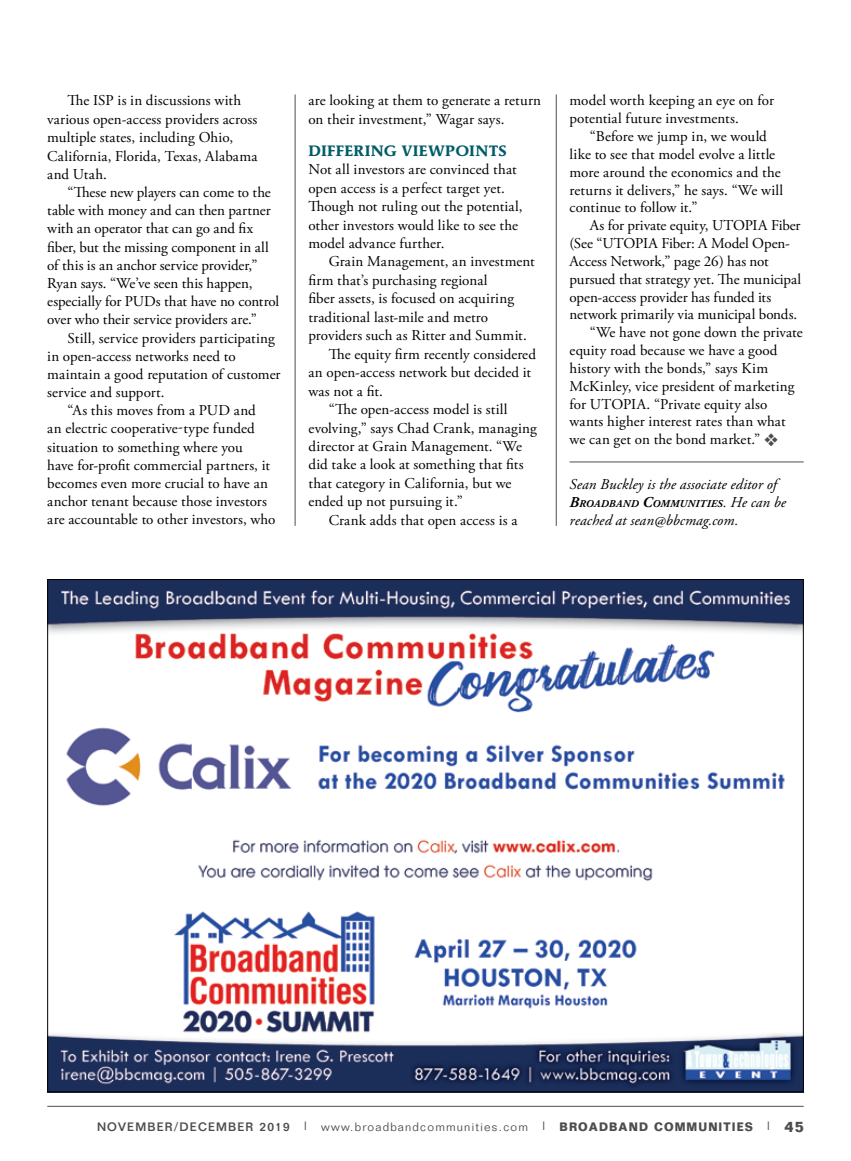
<style>
.page{position:relative;width:851px;height:1161px;background:#fff}
.page>*{position:absolute;margin:0;border:0;box-sizing:border-box;transform-origin:0 0}
.t1{font:15px/18.1px "Adobe Garamond Pro";letter-spacing:.005em;color:#000}
.t2{font:italic 15px "Adobe Garamond Pro";letter-spacing:.005em;color:#000}
.t3{font:700 15px "AT Mendoza Roman";letter-spacing:.015em;color:#005c68}
.t4{font:300 12px "Folio";letter-spacing:.1em;color:#4d4d4f}
.t5{font:italic 700 10.5px "Adobe Garamond Pro";letter-spacing:.025em;color:#000}
.s1{color:#4d4d4f}
.s2{font-size:15px}
.s3{font-weight:400;font-size:15px}
.s4{font-weight:500}
.s5{font-weight:700}
.s6{font-weight:700;font-size:15px}
</style>
<div class="page">
<hr style="left:47px;top:1106px;width:756px;height:1px;background:#4d4d4f">
<hr style="left:556px;top:94px;width:1px;height:432px;background:#4d4d4f">
<hr style="left:295px;top:94px;width:1px;height:432px;background:#4d4d4f">
<hr style="left:569px;top:462px;width:234px;height:1px;background:#4d4d4f">
<img style="left:49px;top:581px;width:752px;height:509px">
<p class="t1" style="left:47px;top:92px;width:212px;text-indent:20px">The ISP is in discussions with various open-access providers across multiple states, including Ohio,<br>California, Florida, Texas, Alabama and Utah.</p>
<p class="t1" style="left:47px;top:184px;width:233px;text-indent:20px">“These new players can come to the table with money and can then partner with an operator that can go and fix fiber, but the missing component in all of this is an anchor service provider,” Ryan says. “We’ve seen this happen, especially for PUDs that have no control over who their service providers are.”</p>
<p class="t1" style="left:68px;top:329px;width:209px">Still, service providers participating</p>
<p class="t1" style="left:47px;top:347px;width:190px">in open-access networks need to</p>
<p class="t1" style="left:47px;top:366px;width:235px">maintain a good reputation of customer</p>
<p class="t1" style="left:47px;top:384px;width:119px">service and support.</p>
<p class="t1" style="left:68px;top:402px;width:190px">“As this moves from a PUD and</p>
<p class="t1" style="left:47px;top:420px;width:209px">an electric cooperative-type funded</p>
<p class="t1" style="left:47px;top:438px;width:197px">situation to something where you</p>
<p class="t1" style="left:47px;top:457px;width:224px">have for-profit commercial partners, it</p>
<p class="t1" style="left:47px;top:475px;width:222px">becomes even more crucial to have an</p>
<p class="t1" style="left:47px;top:493px;width:221px">anchor tenant because those investors</p>
<p class="t1" style="left:47px;top:511px;width:230px">are accountable to other investors, who</p>
<p class="t1" style="left:308px;top:92px;width:234px">are looking at them to generate a return on their investment,” Wagar says.</p>
<p class="t3" style="left:308px;top:141px;width:200px">DIFFERING VIEWPOINTS</p>
<p class="t1" style="left:308px;top:161px;width:215px">Not all investors are convinced that open access is a perfect target yet.<br>Though not ruling out the potential, other investors would like to see the model advance further.</p>
<p class="t1" style="left:328px;top:253px;width:207px">Grain Management, an investment</p>
<p class="t1" style="left:308px;top:272px;width:181px">firm that’s purchasing regional</p>
<p class="t1" style="left:308px;top:290px;width:207px">fiber assets, is focused on acquiring</p>
<p class="t1" style="left:308px;top:309px;width:181px">traditional last-mile and metro</p>
<p class="t1" style="left:308px;top:327px;width:220px">providers such as Ritter and Summit.</p>
<p class="t1" style="left:328px;top:345px;width:209px">The equity firm recently considered</p>
<p class="t1" style="left:308px;top:364px;width:224px">an open-access network but decided it</p>
<p class="t1" style="left:308px;top:382px;width:76px">was not a fit.</p>
<p class="t1" style="left:328px;top:401px;width:180px">“The open-access model is still</p>
<p class="t1" style="left:308px;top:419px;width:230px">evolving,” says Chad Crank, managing</p>
<p class="t1" style="left:308px;top:438px;width:215px">director at Grain Management. “We</p>
<p class="t1" style="left:308px;top:456px;width:217px">did take a look at something that fits</p>
<p class="t1" style="left:308px;top:475px;width:204px">that category in California, but we</p>
<p class="t1" style="left:308px;top:493px;width:156px">ended up not pursuing it.”</p>
<p class="t1" style="left:328px;top:511px;width:190px">Crank adds that open access is a</p>
<p class="t1" style="left:569px;top:92px;width:206px">model worth keeping an eye on for potential future investments.</p>
<p class="t1" style="left:569px;top:128px;width:215px;text-indent:20px">“Before we jump in, we would like to see that model evolve a little more around the economics and the returns it delivers,” he says. “We will continue to follow it.”</p>
<p class="t1" style="left:590px;top:217px;width:212px">As for private equity, UTOPIA Fiber</p>
<p class="t1" style="left:569px;top:235px;width:222px">(See “UTOPIA Fiber: A Model Open-</p>
<p class="t1" style="left:569px;top:253px;width:201px">Access Network,” page 26) has not</p>
<p class="t1" style="left:569px;top:270px;width:233px">pursued that strategy yet. The municipal</p>
<p class="t1" style="left:569px;top:288px;width:203px">open-access provider has funded its</p>
<p class="t1" style="left:569px;top:306px;width:229px">network primarily via municipal bonds.</p>
<p class="t1" style="left:590px;top:324px;width:214px">“We have not gone down the private</p>
<p class="t1" style="left:569px;top:342px;width:209px">equity road because we have a good</p>
<p class="t1" style="left:569px;top:360px;width:200px">history with the bonds,” says Kim</p>
<p class="t1" style="left:569px;top:377px;width:226px">McKinley, vice president of marketing</p>
<p class="t1" style="left:569px;top:395px;width:199px">for UTOPIA. “Private equity also</p>
<p class="t1" style="left:569px;top:413px;width:217px">wants higher interest rates than what</p>
<p class="t1" style="left:569px;top:431px;width:210px">we can get on the bond market.” <span class="s1">❖</span></p>
<p class="t2" style="left:569px;top:475px;width:208px">Sean Buckley is the associate editor of</p>
<p class="t5" style="left:569px;top:498px;width:218px"><span class="s2">B</span>ROADBAND <span class="s2">C</span>OMMUNITIES<span class="s3">. He can be</span></p>
<p class="t2" style="left:569px;top:511px;width:170px">reached at sean@bbcmag.com.</p>
<p class="t4" style="left:97px;top:1120px;width:708px"><span class="s4">NOVEMBER/DECEMBER 2019 |</span> www.broadbandcommunities.com <span class="s4">|</span> <span class="s5">BROADBAND COMMUNITIES</span> <span class="s4">|</span> <span class="s6">45</span></p>
</div>
